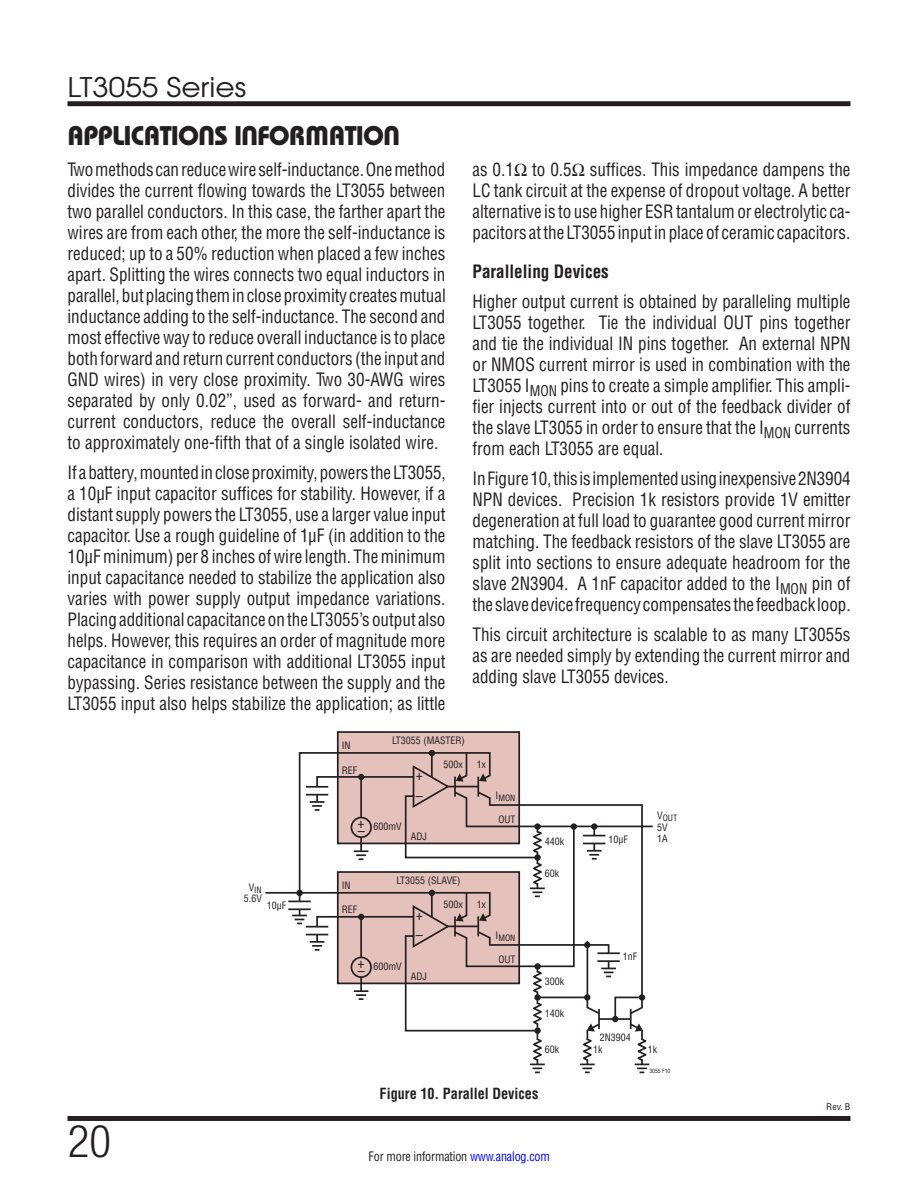
<style>
.page{position:relative;width:918px;height:1188px;background:#fff}
.page>*{position:absolute;margin:0;border:0;box-sizing:border-box;transform-origin:0 0}
.t1{font:300 condensed 45px "Helvetica Neue LT Std";color:#231f20}
.Section_Heads_non-TO{font:27px "Linear Bauhaus";letter-spacing:-.02em;color:#231f20}
.t2{font:27px "Avant Garde";color:#231f20;scale:1.1 1}
.Body_text{font:18px/21px "Linear Helv Cond";color:#231f20;text-align:justify;scale:.95 1}
.Subhead_2{font:700 18px "Linear Helv Cond";color:#231f20;scale:.95 1}
.t3{font:700 15px "Linear Helv Cond";color:#231f20;scale:.95 1}
.t4{font:14.25px/20.1px "Linear Helv Cond";color:#231f20}
.t5{font:12.75px "Linear Helv Cond";letter-spacing:-.01em;color:#231f20;scale:.95 1}
.t6{font:10.05px/11.4px "Linear Helv Cond";color:#231f20}
.t7{font:9px "Linear Helv Cond";color:#231f20;scale:1.1 1}
.t8{font:8.55px "Linear Helv Cond";color:#231f20}
.t9{font:5.7px "Linear Helv Cond";color:#231f20}
.s1{color:#00f}
</style>
<div class="page">
<div style="left:68px;top:101px;width:782px;height:5px;background:#231f20"></div>
<div style="left:68px;top:1116px;width:782px;height:5px;background:#231f20"></div>
<div style="left:338px;top:732px;width:181px;height:111px;background:#e5c1bc"></div>
<div style="left:337px;top:731px;width:183px;height:113px;border:2px solid #231f20"></div>
<svg style="left:265px;top:750px;width:388px;height:323px"></svg>
<h2 class="t2" style="left:68px;top:70px;width:164px">LT3055 Series</h2>
<p class="Section_Heads_non-TO" style="left:68px;top:119px;width:334px">APPLICATIONS INFORMATION</p>
<p class="Body_text" style="left:68px;top:159px;width:400px">Two methods can reduce wire self-inductance. One method divides the current flowing towards the LT3055 between two parallel conductors. In this case, the farther apart the wires are from each other, the more the self-inductance is reduced; up to a 50% reduction when placed a few inches apart. Splitting the wires connects two equal inductors in parallel, but placing them in close proximity creates mutual inductance adding to the self-inductance. The second and most effective way to reduce overall inductance is to place both forward and return current conductors (the input and GND wires) in very close proximity. Two 30-AWG wires separated by only 0.02”, used as forward- and return&shy;current conductors, reduce the overall self-inductance to approximately one-fifth that of a single isolated wire.</p>
<p class="Body_text" style="left:68px;top:462px;width:400px">If a battery, mounted in close proximity, powers the LT3055, a 10µF input capacitor suffices for stability. However, if a distant supply powers the LT3055, use a larger value input capacitor. Use a rough guideline of 1µF (in addition to the 10µF minimum) per 8 inches of wire length. The minimum input capacitance needed to stabilize the application also varies with power supply output impedance variations.<br>Placing additional capacitance on the LT3055’s output also helps. However, this requires an order of magnitude more capacitance in comparison with additional LT3055 input bypassing. Series resistance between the supply and the LT3055 input also helps stabilize the application; as little</p>
<p class="Body_text" style="left:472px;top:159px;width:399px">as 0.1Ω to 0.5Ω suffices. This impedance dampens the LC tank circuit at the expense of dropout voltage. A better alternative is to use higher ESR tantalum or electrolytic ca&shy;pacitors at the LT3055 input in place of ceramic capacitors.</p>
<p class="Subhead_2" style="left:472px;top:261px;width:145px">Paralleling Devices</p>
<p class="Body_text" style="left:472px;top:291px;width:399px">Higher output current is obtained by paralleling multiple LT3055 together. Tie the individual OUT pins together and tie the individual IN pins together. An external NPN or NMOS current mirror is used in combination with the LT3055 I<sub>MON</sub> pins to create a simple amplifier. This ampli&shy;fier injects current into or out of the feedback divider of the slave LT3055 in order to ensure that the I<sub>MON</sub> currents from each LT3055 are equal.</p>
<p class="Body_text" style="left:472px;top:468px;width:400px">In Figure 10, this is implemented using inexpensive 2N3904<br>NPN devices. Precision 1k resistors provide 1V emitter degeneration at full load to guarantee good current mirror matching. The feedback resistors of the slave LT3055 are split into sections to ensure adequate headroom for the slave 2N3904. A 1nF capacitor added to the I<sub>MON</sub> pin of the slave device frequency compensates the feedback loop.</p>
<p class="Body_text" style="left:472px;top:624px;width:399px">This circuit architecture is scalable to as many LT3055s as are needed simply by extending the current mirror and adding slave LT3055 devices.</p>
<p class="t6" style="left:342px;top:740px;width:10px">IN</p>
<p class="t6" style="left:392px;top:735px;width:74px">LT3055 (MASTER)</p>
<p class="t6" style="left:342px;top:764px;width:17px">REF</p>
<p class="t4" style="left:416px;top:765px;width:9px">+ –</p>
<p class="t6" style="left:444px;top:759px;width:21px">500x</p>
<p class="t6" style="left:477px;top:759px;width:11px">1x</p>
<p class="t8" style="left:496px;top:793px;width:21px"><sup>I</sup>MON</p>
<p class="t4" style="left:358px;top:813px;width:9px">+</p>
<p class="t4" style="left:358px;top:821px;width:9px">–</p>
<p class="t6" style="left:374px;top:821px;width:30px">600mV</p>
<p class="t6" style="left:411px;top:831px;width:18px">ADJ</p>
<p class="t6" style="left:498px;top:814px;width:19px">OUT</p>
<p class="t6" style="left:545px;top:836px;width:21px">440k</p>
<p class="t6" style="left:608px;top:833px;width:21px">10µF</p>
<p class="t8" style="left:657px;top:813px;width:22px"><sup>V</sup>OUT</p>
<p class="t6" style="left:657px;top:821px;width:12px">5V<br>1A</p>
<p class="t8" style="left:249px;top:884px;width:15px"><sup>V</sup>IN</p>
<p class="t6" style="left:244px;top:893px;width:20px">5.6V</p>
<p class="t6" style="left:267px;top:900px;width:21px">10µF</p>
<p class="t6" style="left:342px;top:880px;width:10px">IN</p>
<p class="t6" style="left:397px;top:875px;width:66px">LT3055 (SLAVE)</p>
<p class="t6" style="left:545px;top:867px;width:16px">60k</p>
<p class="t6" style="left:342px;top:904px;width:17px">REF</p>
<p class="t4" style="left:416px;top:905px;width:9px">+ –</p>
<p class="t6" style="left:444px;top:899px;width:21px">500x</p>
<p class="t6" style="left:477px;top:899px;width:11px">1x</p>
<p class="t8" style="left:496px;top:933px;width:21px"><sup>I</sup>MON</p>
<p class="t4" style="left:358px;top:953px;width:9px">+</p>
<p class="t4" style="left:358px;top:961px;width:9px">–</p>
<p class="t6" style="left:374px;top:961px;width:30px">600mV</p>
<p class="t6" style="left:411px;top:970px;width:18px">ADJ</p>
<p class="t6" style="left:498px;top:954px;width:19px">OUT</p>
<p class="t6" style="left:545px;top:976px;width:21px">300k</p>
<p class="t6" style="left:623px;top:951px;width:16px">1nF</p>
<p class="t6" style="left:545px;top:1007px;width:21px">140k</p>
<p class="t6" style="left:545px;top:1043px;width:16px">60k</p>
<p class="t6" style="left:593px;top:1043px;width:11px">1k</p>
<p class="t6" style="left:648px;top:1043px;width:11px">1k</p>
<p class="t9" style="left:649px;top:1068px;width:23px">3055 F10</p>
<p class="t6" style="left:600px;top:1031px;width:33px">2N3904</p>
<h1 class="t1" style="left:68px;top:1115px;width:45px">20</h1>
<p class="t3" style="left:380px;top:1084px;width:169px">Figure 10. Parallel Devices</p>
<p class="t5" style="left:369px;top:1148px;width:192px">For more information <span class="s1">www.analog.com</span></p>
<p class="t7" style="left:826px;top:1102px;width:24px">Rev. B</p>
</div>
